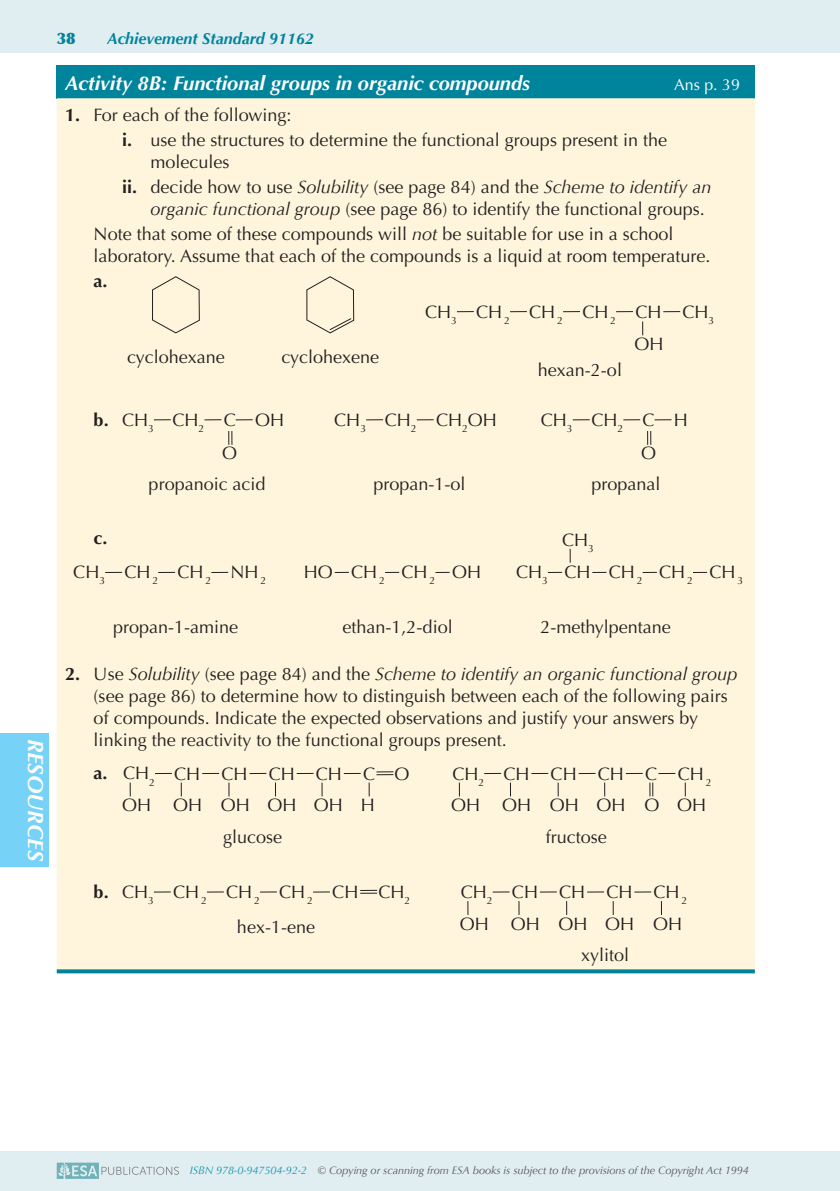
<style>
.page{position:relative;width:840px;height:1191px;background:#fff}
.page>*{position:absolute;margin:0;border:0;box-sizing:border-box;transform-origin:0 0}
.t1{font:italic 700 22px "Optima";color:#fefdfc}
.t2{font:italic 700 20px "Optima";color:#fff}
.t3{font:18px/22px "Optima";color:#231f20}
.t4{font:700 18px "Optima";color:#231f20}
.t5{font:italic 700 16px "Optima";color:#00849c}
.t6{font:16px "Optima";color:#fff}
.t7{font:900 16px "Optima";color:#00849c}
.t8{font:italic 10.8px "Optima";letter-spacing:-.005em;color:#57585a}
.s1{font-weight:700}
.s2{font-style:italic}
.s3{color:#0e96ab}
</style>
<div class="page">
<div style="left:0;top:1151px;width:839px;height:40px;background:#e0edf1"></div>
<div style="left:0;top:0;width:839px;height:52px;background:#e0edf1"></div>
<svg style="left:57px;top:1162px;width:122px;height:16px"></svg>
<div style="left:0;top:733px;width:48px;height:134px;background:#76d2f6"></div>
<div style="left:57px;top:65px;width:697px;height:33px;background:#00849c"></div>
<div style="left:57px;top:98px;width:697px;height:871px;background:#fef5dc"></div>
<svg style="left:57px;top:969px;width:697px;height:4px;background:#178ea1"></svg>
<svg style="left:151px;top:275px;width:49px;height:59px;background:#f1e8d1"></svg>
<svg style="left:306px;top:275px;width:48px;height:59px;background:#efe6cf"></svg>
<svg style="left:641px;top:321px;width:2px;height:14px"></svg>
<svg style="left:456px;top:311px;width:17px;height:1px"></svg>
<svg style="left:509px;top:311px;width:17px;height:1px"></svg>
<svg style="left:562px;top:311px;width:17px;height:1px"></svg>
<svg style="left:615px;top:311px;width:17px;height:1px"></svg>
<svg style="left:663px;top:311px;width:16px;height:1px"></svg>
<svg style="left:154px;top:419px;width:17px;height:1px"></svg>
<svg style="left:204px;top:419px;width:17px;height:1px"></svg>
<svg style="left:236px;top:419px;width:16px;height:1px"></svg>
<svg style="left:228px;top:431px;width:4px;height:14px"></svg>
<svg style="left:366px;top:419px;width:17px;height:1px"></svg>
<svg style="left:416px;top:419px;width:17px;height:1px"></svg>
<svg style="left:572px;top:419px;width:17px;height:1px"></svg>
<svg style="left:623px;top:419px;width:17px;height:1px"></svg>
<svg style="left:654px;top:419px;width:17px;height:1px"></svg>
<svg style="left:646px;top:431px;width:5px;height:14px"></svg>
<svg style="left:155px;top:773px;width:17px;height:1px"></svg>
<svg style="left:202px;top:773px;width:17px;height:1px"></svg>
<svg style="left:249px;top:773px;width:17px;height:1px"></svg>
<svg style="left:296px;top:773px;width:17px;height:1px"></svg>
<svg style="left:343px;top:773px;width:17px;height:1px"></svg>
<svg style="left:376px;top:771px;width:17px;height:4px"></svg>
<svg style="left:130px;top:782px;width:1px;height:14px"></svg>
<svg style="left:181px;top:782px;width:1px;height:14px"></svg>
<svg style="left:228px;top:782px;width:1px;height:14px"></svg>
<svg style="left:275px;top:782px;width:1px;height:14px"></svg>
<svg style="left:321px;top:782px;width:1px;height:14px"></svg>
<svg style="left:368px;top:782px;width:1px;height:14px"></svg>
<svg style="left:484px;top:773px;width:17px;height:1px"></svg>
<svg style="left:531px;top:773px;width:17px;height:1px"></svg>
<svg style="left:578px;top:773px;width:17px;height:1px"></svg>
<svg style="left:625px;top:773px;width:17px;height:1px"></svg>
<svg style="left:658px;top:773px;width:17px;height:1px"></svg>
<svg style="left:458px;top:782px;width:1px;height:14px"></svg>
<svg style="left:509px;top:782px;width:1px;height:14px"></svg>
<svg style="left:557px;top:782px;width:1px;height:14px"></svg>
<svg style="left:603px;top:782px;width:2px;height:14px"></svg>
<svg style="left:649px;top:782px;width:4px;height:14px"></svg>
<svg style="left:684px;top:782px;width:1px;height:14px"></svg>
<svg style="left:154px;top:891px;width:17px;height:1px"></svg>
<svg style="left:207px;top:891px;width:17px;height:1px"></svg>
<svg style="left:260px;top:891px;width:17px;height:1px"></svg>
<svg style="left:313px;top:891px;width:17px;height:1px"></svg>
<svg style="left:360px;top:890px;width:17px;height:3px"></svg>
<svg style="left:492px;top:891px;width:17px;height:1px"></svg>
<svg style="left:539px;top:891px;width:17px;height:1px"></svg>
<svg style="left:587px;top:891px;width:16px;height:1px"></svg>
<svg style="left:634px;top:891px;width:17px;height:1px"></svg>
<svg style="left:467px;top:901px;width:1px;height:14px"></svg>
<svg style="left:518px;top:901px;width:1px;height:14px"></svg>
<svg style="left:566px;top:901px;width:1px;height:14px"></svg>
<svg style="left:612px;top:901px;width:1px;height:14px"></svg>
<svg style="left:660px;top:901px;width:1px;height:14px"></svg>
<svg style="left:105px;top:572px;width:17px;height:1px"></svg>
<svg style="left:158px;top:572px;width:17px;height:1px"></svg>
<svg style="left:211px;top:572px;width:17px;height:1px"></svg>
<svg style="left:334px;top:572px;width:15px;height:1px"></svg>
<svg style="left:385px;top:572px;width:14px;height:1px"></svg>
<svg style="left:435px;top:572px;width:14px;height:1px"></svg>
<svg style="left:547px;top:572px;width:14px;height:1px"></svg>
<svg style="left:592px;top:572px;width:14px;height:1px"></svg>
<svg style="left:642px;top:572px;width:14px;height:1px"></svg>
<svg style="left:692px;top:572px;width:14px;height:1px"></svg>
<svg style="left:569px;top:549px;width:1px;height:13px"></svg>
<p class="t7" style="left:57px;top:28px;width:20px">38</p>
<p class="t5" style="left:107px;top:29px;width:208px">Achievement Standard 91162</p>
<p class="t2" style="left:65px;top:71px;width:466px">Activity 8B: Functional groups in organic compounds</p>
<p class="t6" style="left:673px;top:75px;width:67px">Ans p. 39</p>
<p class="t3" style="left:122px;top:102px;width:546px;line-height:25px;text-indent:-57px"><span class="s1">1.</span> For each of the following:<br><span class="s1">i.</span> use the structures to determine the functional groups present in the</p>
<p class="t3" style="left:122px;top:149px;width:590px;line-height:25.2px;text-indent:28px">molecules<br><span class="s1">ii.</span> decide how to use <span class="s2">Solubility</span> (see page 84) and the <span class="s2">Scheme to identify an</span></p>
<p class="t3" style="left:94px;top:196px;width:612px;line-height:25.2px;text-indent:57px"><span class="s2">organic functional group</span> (see page 86) to identify the functional groups.<br>Note that some of these compounds will <span class="s2">not</span> be suitable for use in a school</p>
<p class="t3" style="left:94px;top:245px;width:618px">laboratory. Assume that each of the compounds is a liquid at room temperature.</p>
<p class="t4" style="left:94px;top:270px;width:16px">a.</p>
<p class="t3" style="left:127px;top:346px;width:99px">cyclohexane</p>
<p class="t3" style="left:281px;top:346px;width:99px">cyclohexene</p>
<p class="t3" style="left:425px;top:301px;width:291px">CH<sub>3</sub> CH<sub>2</sub> CH<sub>2</sub> CH<sub>2</sub> CH CH<sub>3</sub></p>
<p class="t3" style="left:537px;top:359px;width:86px">hexan-2-ol</p>
<p class="t3" style="left:634px;top:333px;width:30px">OH</p>
<p class="t1" style="left:49px;top:738px;width:124px;rotate:90deg">RESOURCES</p>
<p class="t3" style="left:222px;top:403px;width:63px;line-height:33.6px;text-indent:-128px"><span class="s1">b.</span> CH<sub>3</sub> CH<sub>2</sub> C OH<br>O</p>
<p class="t3" style="left:334px;top:409px;width:164px">CH<sub>3</sub> CH<sub>2</sub> CH<sub>2</sub>OH</p>
<p class="t3" style="left:640px;top:403px;width:48px;line-height:33.6px;text-indent:-100px">CH<sub>3</sub> CH<sub>2</sub> C H<br>O</p>
<p class="t3" style="left:148px;top:473px;width:118px">propanoic acid</p>
<p class="t3" style="left:373px;top:473px;width:94px">propan-1-ol</p>
<p class="t3" style="left:591px;top:473px;width:71px">propanal</p>
<p class="t4" style="left:94px;top:527px;width:16px">c.</p>
<p class="t3" style="left:562px;top:529px;width:33px">CH<sub>3</sub></p>
<p class="t3" style="left:73px;top:561px;width:194px">CH<sub>3</sub> CH<sub>2</sub> CH<sub>2</sub> NH<sub>2</sub></p>
<p class="t3" style="left:303px;top:561px;width:179px">HO CH<sub>2</sub> CH<sub>2</sub> OH</p>
<p class="t3" style="left:515px;top:561px;width:229px">CH<sub>3</sub> CH CH<sub>2</sub> CH<sub>2</sub> CH<sub>3</sub></p>
<p class="t3" style="left:113px;top:616px;width:127px">propan-1-amine</p>
<p class="t3" style="left:342px;top:616px;width:112px">ethan-1,2-diol</p>
<p class="t3" style="left:540px;top:616px;width:132px">2-methylpentane</p>
<p class="t3" style="left:94px;top:663px;width:645px;text-indent:-28px"><span class="s1">2.</span> Use <span class="s2">Solubility</span> (see page 84) and the <span class="s2">Scheme to identify an organic functional group </span>(see page 86) to determine how to distinguish between each of the following pairs of compounds. Indicate the expected observations and justify your answers by linking the reactivity to the functional groups present.</p>
<p class="t3" style="left:94px;top:758px;width:317px;line-height:31.6px;text-align:center"><span class="s1">a.</span> CH<sub>2</sub> CH CH CH CH C O<br>OH OH OH OH OH H glucose</p>
<p class="t3" style="left:451px;top:758px;width:262px;line-height:31.4px">CH<sub>2</sub> CH CH CH C CH<sub>2<br></sub>OH OH OH OH O OH</p>
<p class="t3" style="left:545px;top:826px;width:63px">fructose</p>
<p class="t3" style="left:94px;top:881px;width:318px"><span class="s1">b.</span> CH<sub>3</sub> CH<sub>2</sub> CH<sub>2</sub> CH<sub>2</sub> CH CH<sub>2</sub></p>
<p class="t3" style="left:237px;top:916px;width:80px">hex-1-ene</p>
<p class="t3" style="left:459px;top:876px;width:229px;line-height:31.4px">CH<sub>2</sub> CH CH CH CH <sub>2<br></sub>OH OH OH OH OH</p>
<p class="t3" style="left:581px;top:944px;width:50px">xylitol</p>
<p class="t8" style="left:190px;top:1163px;width:560px"><span class="s3">ISBN 978-0-947504-92-2</span> © Copying or scanning from ESA books is subject to the provisions of the Copyright Act 1994</p>
</div>
